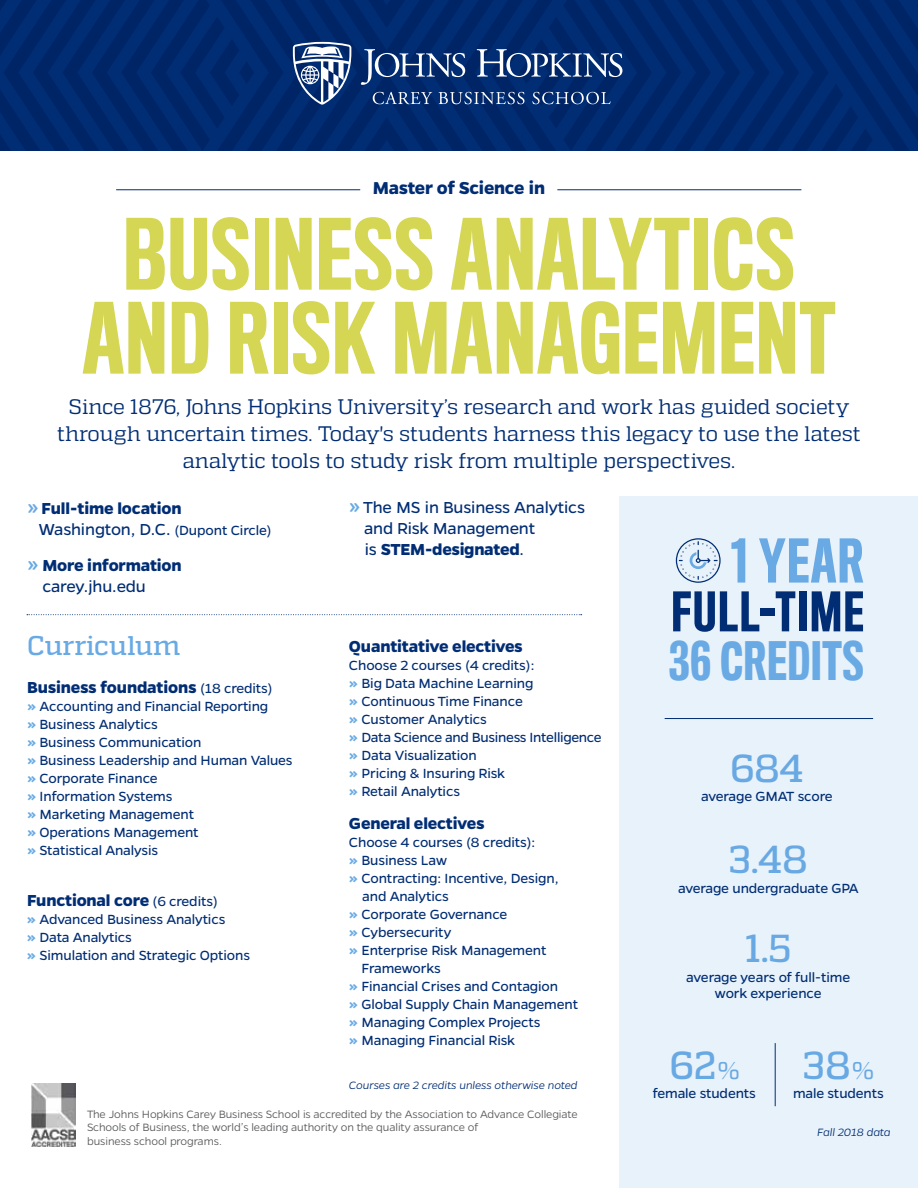
<style>
.page{position:relative;width:918px;height:1188px;background:#fff}
.page>*{position:absolute;margin:0;border:0;box-sizing:border-box;transform-origin:0 0}
.t1{font:500 90px/84px "Titling Gothic FB Comp";letter-spacing:.02em;color:#d4d654;text-align:center}
.t2{font:500 55.35px "Titling Gothic FB Comp";color:#6aaae4}
.t3{font:500 50.1px "Titling Gothic FB Comp";letter-spacing:.04em;color:#002d74}
.t4{font:500 48.75px "Titling Gothic FB Comp";letter-spacing:.02em;color:#6aaae4}
.t5{font:500 39px "Quadon";color:#69a9e3}
.t6{font:500 27px "Quadon";letter-spacing:-.005em;color:#6aaae4}
.t7{font:21px/27px "Quadon";letter-spacing:-.015em;color:#002d74;text-align:center}
.t8{font:700 19.5px "Gentona";letter-spacing:-.01em;color:#002d74}
.t9{font:700 18px/21px "Gentona";letter-spacing:-.01em;color:#002d74}
.t10{font:18px/21px "Gentona";letter-spacing:-.01em;color:#002d74}
.t11{font:15px/18px "Gentona";letter-spacing:-.01em;color:#002d74}
.t12{font:300 12px/13.5px "Gentona";letter-spacing:-.01em;color:#58595b}
.t13{font:italic 300 12px "Gentona";letter-spacing:-.01em;color:#002d74}
.s1{font-family:"Quadon";font-size:21px;color:#69a9e3}
.s2{font-weight:400}
.s3{font-weight:400;font-size:15px}
.s4{font-weight:700;color:#6aaae4}
.s5{font-family:"Quadon";font-weight:700;font-size:21px;color:#69a9e3}
.s6{font-weight:700}
.s7{font-size:24px}
</style>
<div class="page">
<div style="left:619px;top:496px;width:299px;height:692px;background:#e8f2fa"></div>
<hr style="left:775px;top:1043px;width:1px;height:63px;background:#002d74">
<hr style="left:116px;top:189px;width:244px;height:1px;background:#002d74">
<hr style="left:557px;top:189px;width:244px;height:1px;background:#002d74">
<svg style="left:27px;top:614px;width:555px;height:1px"></svg>
<img style="left:31px;top:1083px;width:45px;height:63px">
<hr style="left:665px;top:718px;width:208px;height:1px;background:#002d74">
<svg style="left:676px;top:538px;width:45px;height:45px"></svg>
<svg style="left:0;top:0;width:918px;height:151px;background:#083071"></svg>
<h3 class="t8" style="left:373px;top:176px;width:174px">Master of Science in</h3>
<h1 class="t1" style="left:83px;top:212px;width:754px">BUSINESS ANALYTICS<br>AND RISK MANAGEMENT</h1>
<h3 class="t7" style="left:57px;top:393px;width:805px">Since 1876, Johns Hopkins University’s research and work has guided society through uncertain times. Today's students harness this legacy to use the latest analytic tools to study risk from multiple perspectives.</h3>
<p class="t9" style="left:39px;top:498px;width:234px;text-indent:-12px"><span class="s1">»</span> Full-time location<br><span class="s2">Washington, D.C.</span> <span class="s3">(Dupont Circle)</span></p>
<p class="t9" style="left:42px;top:555px;width:141px;text-indent:-15px"><span class="s1">»</span> More information <span class="s2">carey.jhu.edu</span></p>
<h3 class="t6" style="left:27px;top:630px;width:155px">Curriculum</h3>
<p class="t9" style="left:27px;top:676px;width:247px">Business foundations <span class="s3">(18 credits)</span></p>
<p class="t11" style="left:27px;top:697px;width:267px"><span class="s4">»</span> Accounting and Financial Reporting<br><span class="s4">»</span> Business Analytics<br><span class="s4">»</span> Business Communication<br><span class="s4">»</span> Business Leadership and Human Values <span class="s4">»</span> Corporate Finance<br><span class="s4">»</span> Information Systems<br><span class="s4">»</span> Marketing Management<br><span class="s4">»</span> Operations Management<br><span class="s4">»</span> Statistical Analysis</p>
<p class="t9" style="left:27px;top:889px;width:192px">Functional core <span class="s3">(6 credits)</span></p>
<p class="t11" style="left:27px;top:910px;width:225px"><span class="s4">»</span> Advanced Business Analytics<br><span class="s4">»</span> Data Analytics<br><span class="s4">»</span> Simulation and Strategic Options</p>
<p class="t10" style="left:364px;top:497px;width:222px;text-indent:-15px"><span class="s5">»</span> The MS in Business Analytics and Risk Management<br>is <span class="s6">STEM-designated</span>.</p>
<p class="t9" style="left:349px;top:636px;width:175px">Quantitative electives</p>
<p class="t11" style="left:349px;top:656px;width:254px">Choose 2 courses (4 credits):<br><span class="s4">»</span> Big Data Machine Learning<br><span class="s4">»</span> Continuous Time Finance<br><span class="s4">»</span> Customer Analytics<br><span class="s4">»</span> Data Science and Business Intelligence <span class="s4">»</span> Data Visualization<br><span class="s4">»</span> Pricing &amp; Insuring Risk<br><span class="s4">»</span> Retail Analytics</p>
<p class="t9" style="left:349px;top:813px;width:137px">General electives</p>
<p class="t11" style="left:349px;top:833px;width:188px">Choose 4 courses (8 credits):</p>
<p class="t11" style="left:349px;top:851px;width:99px"><span class="s4">»</span> Business Law</p>
<p class="t11" style="left:349px;top:869px;width:211px"><span class="s4">»</span> Contracting: Incentive, Design,</p>
<p class="t11" style="left:362px;top:887px;width:88px">and Analytics</p>
<p class="t11" style="left:349px;top:905px;width:160px"><span class="s4">»</span> Corporate Governance</p>
<p class="t11" style="left:349px;top:923px;width:104px"><span class="s4">»</span> Cybersecurity</p>
<p class="t11" style="left:349px;top:941px;width:199px"><span class="s4">»</span> Enterprise Risk Management</p>
<p class="t11" style="left:362px;top:959px;width:81px">Frameworks</p>
<p class="t11" style="left:349px;top:977px;width:211px"><span class="s4">»</span> Financial Crises and Contagion</p>
<p class="t11" style="left:349px;top:995px;width:231px"><span class="s4">»</span> Global Supply Chain Management</p>
<p class="t11" style="left:349px;top:1013px;width:193px"><span class="s4">»</span> Managing Complex Projects</p>
<p class="t11" style="left:349px;top:1031px;width:168px"><span class="s4">»</span> Managing Financial Risk</p>
<p class="t13" style="left:349px;top:1079px;width:230px">Courses are 2 credits unless otherwise noted</p>
<p class="t12" style="left:87px;top:1107px;width:492px">The Johns Hopkins Carey Business School is accredited by the Association to Advance Collegiate<br>Schools of Business, the world’s leading authority on the quality assurance of<br>business school programs.</p>
<h2 class="t2" style="left:731px;top:527px;width:134px">1 YEAR</h2>
<h3 class="t3" style="left:672px;top:581px;width:194px">FULL-TIME</h3>
<h3 class="t4" style="left:669px;top:631px;width:196px">36 CREDITS</h3>
<h3 class="t5" style="left:730px;top:746px;width:75px">684</h3>
<p class="t11" style="left:701px;top:788px;width:133px">average GMAT score</p>
<h3 class="t5" style="left:729px;top:837px;width:81px">3.48</h3>
<p class="t11" style="left:678px;top:879px;width:182px">average undergraduate GPA</p>
<h3 class="t5" style="left:745px;top:926px;width:47px">1.5</h3>
<p class="t11" style="left:686px;top:969px;width:166px;line-height:16.5px;text-align:center">average years of full-time work experience</p>
<h3 class="t5" style="left:669px;top:1043px;width:72px">62 <span class="s7">%</span></h3>
<p class="t11" style="left:653px;top:1085px;width:105px">female students</p>
<h3 class="t5" style="left:803px;top:1043px;width:72px">38 <span class="s7">%</span></h3>
<p class="t11" style="left:793px;top:1085px;width:92px">male students</p>
<p class="t13" style="left:817px;top:1126px;width:75px">Fall 2018 data</p>
</div>
